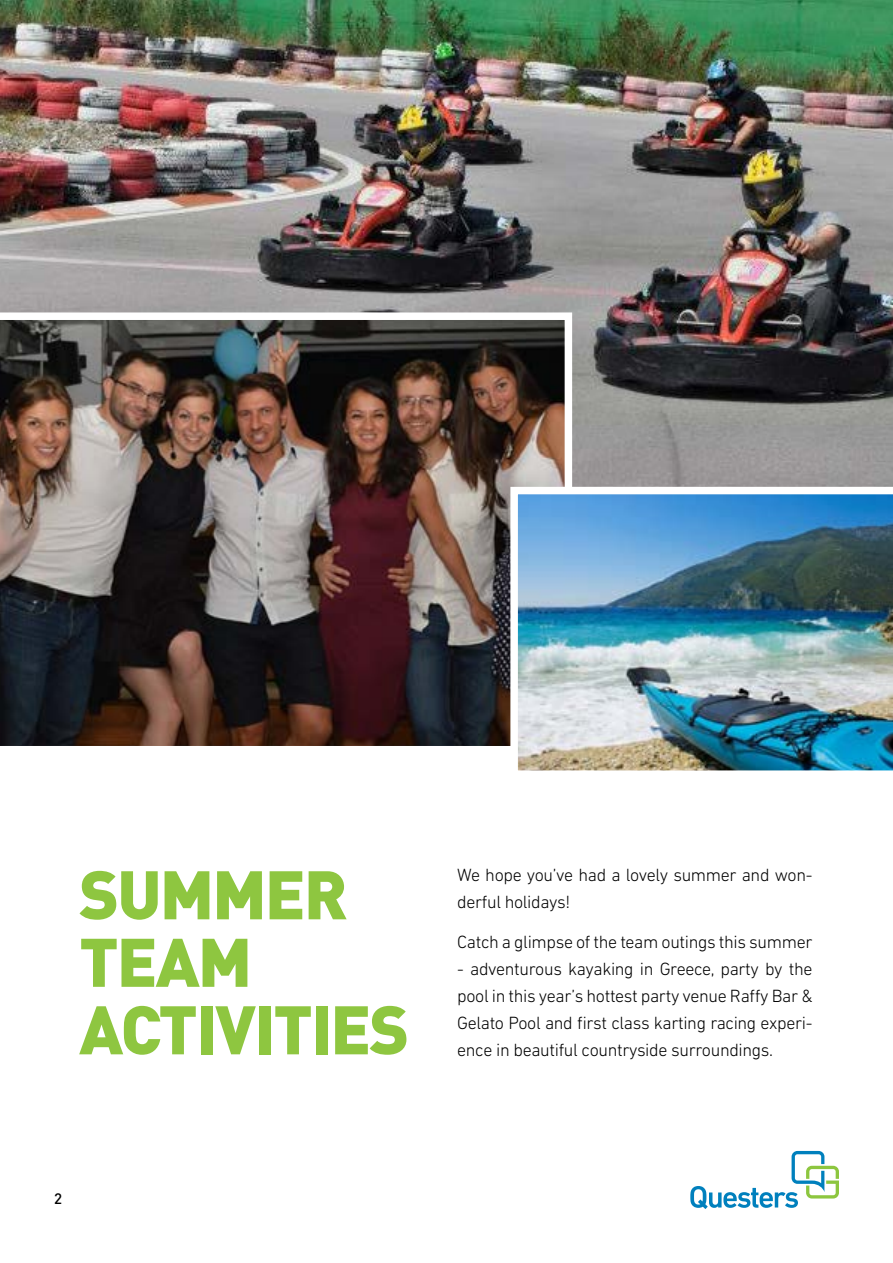
<style>
.page{position:relative;width:893px;height:1263px;background:#fff}
.page>*{position:absolute;margin:0;border:0;box-sizing:border-box;transform-origin:0 0}
.t1{font:900 67.5px/67.5px "DIN Pro";letter-spacing:-.03em;color:#8ec640}
.t2{font:300 18px/27px "DIN Next LT Pro";letter-spacing:-.02em;color:#000}
.t3{font:500 15px "DIN Pro";color:#000}
</style>
<div class="page">
<img style="left:0;top:0;width:893px;height:483px">
<img style="left:0;top:312px;width:572px;height:434px">
<svg style="left:690px;top:1151px;width:149px;height:58px"></svg>
<img style="left:507px;top:483px;width:386px;height:288px">
<hr style="left:892px;top:770px;width:1px;height:68px;background:#8dc63f">
<h1 class="t1" style="left:79px;top:858px;width:332px">SUMMER<br>TEAM<br>ACTIVITIES</h1>
<p class="t2" style="left:457px;top:861px;width:357px">We hope you’ve had a lovely summer and won&shy;derful holidays!</p>
<p class="t2" style="left:457px;top:928px;width:357px">Catch a glimpse of the team outings this summer</p>
<p class="t2" style="left:457px;top:955px;width:357px;text-align:justify">- adventurous kayaking in Greece, party by the pool in this year’s hottest party venue Raffy Bar &amp; Gelato Pool and first class karting racing experi&shy;ence in beautiful countryside surroundings.</p>
<p class="t3" style="left:54px;top:1189px;width:9px">2</p>
</div>
